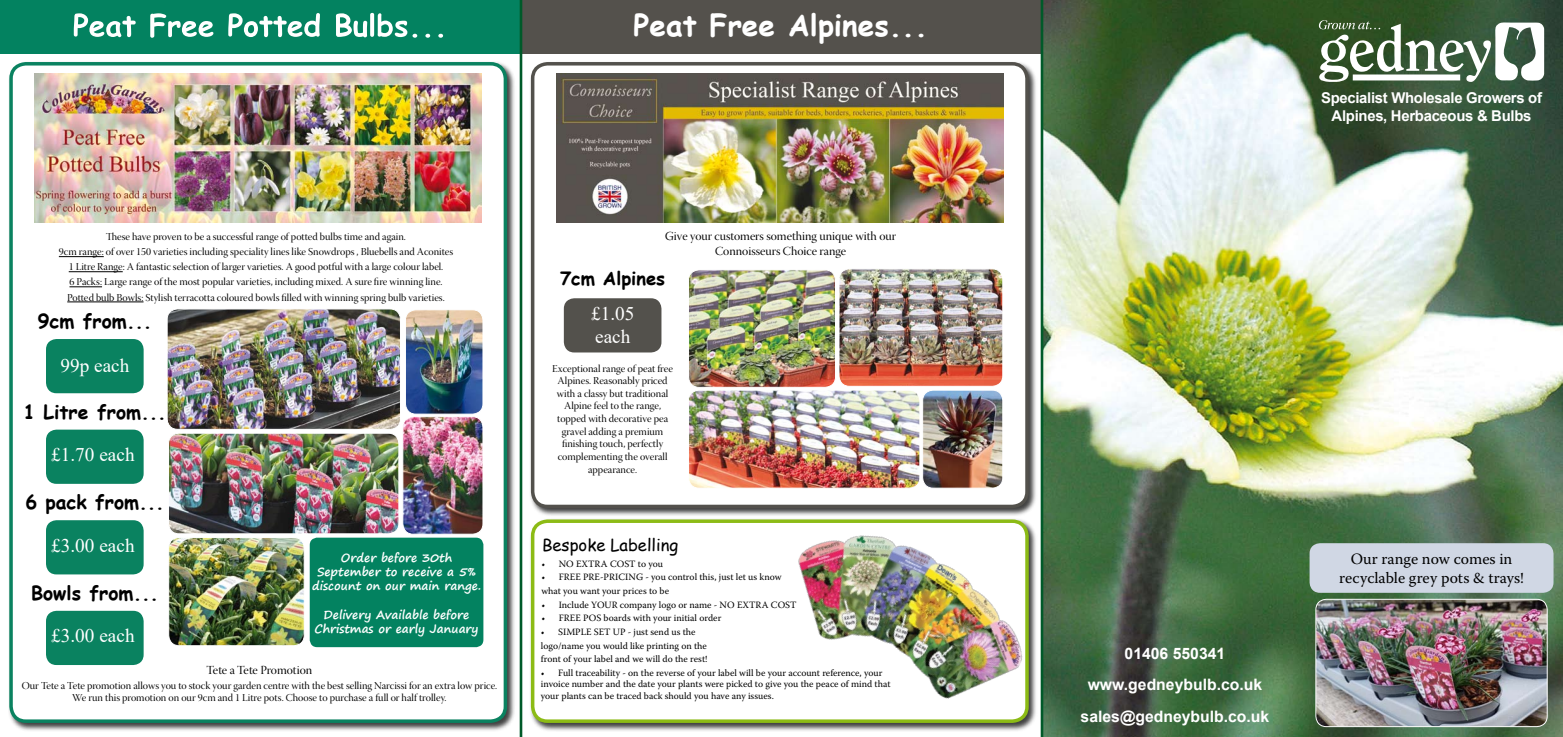
<style>
.page{position:relative;width:1563px;height:737px;background:#fff}
.page>*{position:absolute;margin:0;border:0;box-sizing:border-box;transform-origin:0 0}
.t1{font:700 29.75px "Comic Sans MS";color:#fff}
.t2{font:700 19.25px "Comic Sans MS";color:#000}
.t3{font:19.25px/23.1px "Times New Roman";color:#fff}
.t4{font:700 18.38px "Comic Sans MS";color:#000}
.t5{font:16.62px "Comic Sans MS";color:#000}
.t6{font:700 15.75px/31.2px "Arial";color:#fff;text-align:center}
.t7{font:15.75px/18.9px "Warnock Pro";color:#000;text-align:center}
.t8{font:700 14.88px/17.8px "Arial";letter-spacing:-.02em;color:#fff;text-align:center}
.t9{font:12.25px/14.7px "Warnock Pro Disp";color:#000;text-align:center}
.t10{font:700 11.81px/14.2px "Segoe Print";color:#fff;text-align:center}
.t11{font:10.5px/12.6px "Warnock Pro Disp";color:#000;text-align:center}
.t12{font:9.62px/13.6px "Warnock Pro";color:#000}
</style>
<div class="page">
<div style="left:529px;top:518px;width:508px;height:214px;background:#000;opacity:.75"></div>
<div style="left:533px;top:521px;width:494px;height:200px;background:#fff;border-radius:15px"></div>
<div style="left:531px;top:519px;width:498px;height:204px;border:4px solid #8cbb15;border-radius:15px"></div>
<div style="left:8px;top:60px;width:508px;height:672px;background:#000;opacity:.75"></div>
<div style="left:11px;top:64px;width:494px;height:657px;background:#fff;border-radius:15px"></div>
<div style="left:9px;top:62px;width:498px;height:661px;border:4px solid #0a8260;border-radius:15px"></div>
<div style="left:15px;top:660px;width:486px;height:50px;border:1px solid #fff;border-radius:10px"></div>
<img style="left:35px;top:74px;width:446px;height:148px">
<div style="left:529px;top:60px;width:508px;height:457px;background:#000;opacity:.75"></div>
<div style="left:533px;top:64px;width:494px;height:442px;background:#fff;border-radius:15px"></div>
<div style="left:531px;top:62px;width:498px;height:446px;border:4px solid #53514c;border-radius:15px"></div>
<div style="left:520px;top:0;width:522px;height:54px;background:#54514c"></div>
<div style="left:0;top:0;width:521px;height:54px;background:#038260"></div>
<img style="left:1043px;top:0;width:520px;height:737px">
<hr style="left:1040px;top:0;width:3px;height:737px;background:#005a29">
<hr style="left:520px;top:0;width:2px;height:737px;background:#005a29">
<div style="left:310px;top:537px;width:173px;height:110px;background:#038260;border-radius:7px"></div>
<img style="left:556px;top:74px;width:447px;height:148px">
<div style="left:564px;top:298px;width:97px;height:54px;background:#53514c;border-radius:10px"></div>
<hr style="left:59px;top:256px;width:45px;height:1px;background:#000">
<hr style="left:69px;top:271px;width:54px;height:1px;background:#000">
<hr style="left:69px;top:286px;width:33px;height:1px;background:#000">
<hr style="left:67px;top:301px;width:77px;height:1px;background:#000">
<div style="left:46px;top:339px;width:98px;height:54px;background:#0a8260;border-radius:10px"></div>
<div style="left:46px;top:429px;width:98px;height:55px;background:#0a8260;border-radius:10px"></div>
<div style="left:46px;top:520px;width:98px;height:54px;background:#0a8260;border-radius:10px"></div>
<img style="left:405px;top:310px;width:78px;height:104px;border-radius:10px">
<div style="left:405px;top:309px;width:78px;height:105px;border:1px solid #fff;border-radius:10px"></div>
<img style="left:169px;top:537px;width:135px;height:108px;border-radius:10px">
<div style="left:168px;top:537px;width:137px;height:109px;border:1px solid #fff;border-radius:10px"></div>
<img style="left:168px;top:433px;width:231px;height:101px;border-radius:10px">
<div style="left:168px;top:433px;width:231px;height:101px;border:1px solid #fff;border-radius:10px"></div>
<img style="left:167px;top:309px;width:233px;height:120px;border-radius:10px">
<div style="left:167px;top:308px;width:234px;height:122px;border:1px solid #fff;border-radius:10px"></div>
<img style="left:688px;top:270px;width:147px;height:117px;border-radius:10px">
<div style="left:688px;top:269px;width:148px;height:119px;border:1px solid #fff;border-radius:10px"></div>
<img style="left:688px;top:390px;width:232px;height:98px;border-radius:10px">
<div style="left:688px;top:390px;width:232px;height:98px;border:1px solid #fff;border-radius:10px"></div>
<img style="left:839px;top:269px;width:164px;height:117px;border-radius:10px">
<div style="left:838px;top:268px;width:165px;height:119px;border:1px solid #fff;border-radius:10px"></div>
<img style="left:403px;top:417px;width:80px;height:117px;border-radius:10px">
<div style="left:402px;top:416px;width:81px;height:118px;border:1px solid #fff;border-radius:10px"></div>
<img style="left:763px;top:502px;width:288px;height:227px">
<img style="left:1316px;top:599px;width:231px;height:127px;border-radius:11px">
<div style="left:1315px;top:599px;width:232px;height:128px;border:1px solid #fff;border-radius:11px"></div>
<div style="left:1309px;top:543px;width:244px;height:50px;background:#d0d7e4;border-radius:10px"></div>
<svg style="left:1319px;top:20px;width:225px;height:62px"></svg>
<div style="left:46px;top:611px;width:98px;height:54px;background:#0a8260;border-radius:10px"></div>
<img style="left:922px;top:390px;width:81px;height:98px;border-radius:10px">
<div style="left:922px;top:390px;width:81px;height:98px;border:1px solid #fff;border-radius:10px"></div>
<h1 class="t1" style="left:73px;top:3px;width:376px">Peat Free Potted Bulbs...</h1>
<h1 class="t1" style="left:634px;top:3px;width:296px">Peat Free Alpines...</h1>
<p class="t11" style="left:59px;top:230px;width:396px;line-height:15px">These have proven to be a successful range of potted bulbs time and again.<br>9cm range: of over 150 varieties including speciality lines like Snowdrops , Bluebells and Aconites 1 Litre Range: A fantastic selection of larger varieties. A good potful with a large colour label.<br>6 Packs: Large range of the most popular varieties, including mixed. A sure fire winning line.<br>Potted bulb Bowls: Stylish terracotta coloured bowls filled with winning spring bulb varieties.</p>
<h2 class="t2" style="left:38px;top:307px;width:116px">9cm from...</h2>
<h2 class="t3" style="left:60px;top:353px;width:70px">99p each</h2>
<h2 class="t2" style="left:23px;top:397px;width:144px">1 Litre from...</h2>
<h2 class="t3" style="left:51px;top:442px;width:85px">£1.70 each</h2>
<h2 class="t2" style="left:25px;top:488px;width:140px">6 pack from...</h2>
<h2 class="t3" style="left:51px;top:533px;width:85px">£3.00 each</h2>
<h2 class="t2" style="left:31px;top:578px;width:129px">Bowls from...</h2>
<h2 class="t3" style="left:51px;top:623px;width:85px">£3.00 each</h2>
<p class="t10" style="left:312px;top:550px;width:170px">Order before 30th<br>September to receive a 5% discount on our main range.</p>
<p class="t10" style="left:314px;top:607px;width:166px">Delivery Available before<br>Christmas or early January</p>
<p class="t9" style="left:207px;top:663px;width:107px">Tete a Tete Promotion</p>
<p class="t11" style="left:22px;top:680px;width:477px">Our Tete a Tete promotion allows you to stock your garden centre with the best selling Narcissi for an extra low price.<br>We run this promotion on our 9cm and 1 Litre pots. Choose to purchase a full or half trolley.</p>
<p class="t9" style="left:665px;top:230px;width:232px">Give your customers something unique with our<br>Connoisseurs Choice range</p>
<h3 class="t4" style="left:560px;top:265px;width:107px">7cm Alpines</h3>
<h2 class="t3" style="left:591px;top:302px;width:45px">£1.05 each</h2>
<p class="t11" style="left:552px;top:363px;width:122px">Exceptional range of peat free<br>Alpines. Reasonably priced with a classy but traditional<br>Alpine feel to the range, topped with decorative pea gravel adding a premium finishing touch, perfectly complementing the overall appearance.</p>
<h3 class="t5" style="left:542px;top:533px;width:138px">Bespoke Labelling</h3>
<p class="t12" style="left:541px;top:557px;width:123px">• NO EXTRA COST to you</p>
<p class="t12" style="left:541px;top:570px;width:242px">• FREE PRE-PRICING - you control this, just let us know what you want your prices to be</p>
<p class="t12" style="left:541px;top:597px;width:257px">• Include YOUR company logo or name - NO EXTRA COST</p>
<p class="t12" style="left:541px;top:611px;width:181px">• FREE POS boards with your initial order</p>
<p class="t12" style="left:541px;top:625px;width:168px">• SIMPLE SET UP - just send us the logo/name you would like printing on the front of your label and we will do the rest!</p>
<p class="t12" style="left:541px;top:666px;width:351px;line-height:11.5px">• Full traceability - on the reverse of your label will be your account reference, your invoice number and the date your plants were picked to give you the peace of mind that your plants can be traced back should you have any issues.</p>
<h3 class="t8" style="left:1321px;top:89px;width:222px">Specialist Wholesale Growers of<br>Alpines, Herbaceous &amp; Bulbs</h3>
<h3 class="t6" style="left:1080px;top:638px;width:190px">01406 550341 www.gedneybulb.co.uk sales@gedneybulb.co.uk</h3>
<h3 class="t7" style="left:1339px;top:549px;width:186px">Our range now comes in recyclable grey pots &amp; trays!</h3>
</div>
